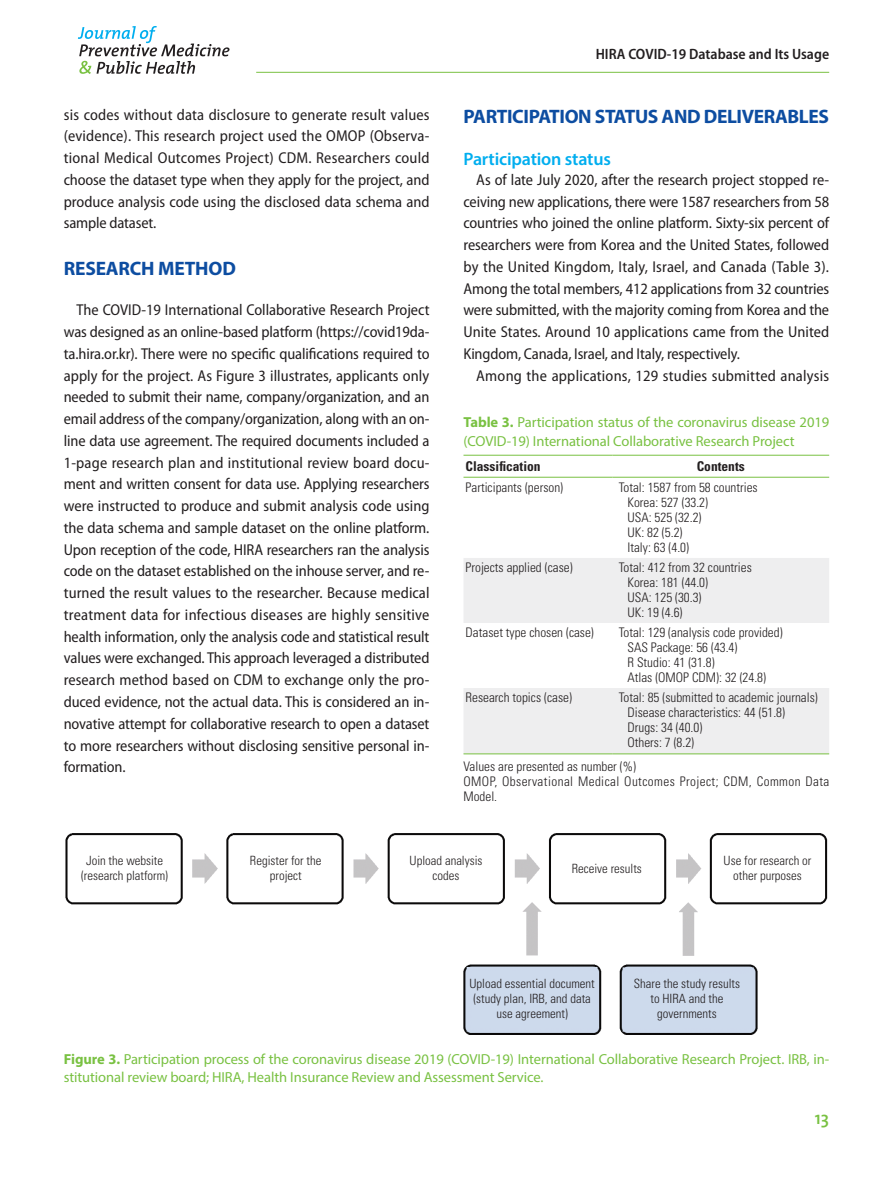
<style>
.page{position:relative;width:893px;height:1191px;background:#fff}
.page>*{position:absolute;margin:0;border:0;box-sizing:border-box;transform-origin:0 0}
.jpmph_대제목{font:700 19.5px "Myriad Pro";letter-spacing:-.02em;color:#0d4da1}
.jpmph_중제목{font:600 18px "Myriad Pro";letter-spacing:-.01em;color:#00aeef}
.t1{font:600 18px "The Mix";color:#79c142}
.jpmph_본문{font:semi-condensed 15.75px/21.8px "Myriad Pro";letter-spacing:-.005em;color:#231f20;text-align:justify}
.jpmph_본문-2{font:semi-condensed 15.75px "Myriad Pro";letter-spacing:.015em;color:#231f20}
.t2{font:600 semi-condensed 15px "Myriad Pro";color:#231f20}
.jpmph_표그림캡션{font:14.55px/18.8px "Myriad Pro";letter-spacing:-.005em;color:#79c142}
.jpmph_표머리{font:700 condensed 13.5px "Univers LT Std";color:#231f20}
.jpmph_표본문{font:300 condensed 13.2px "Univers LT Std";color:#231f20}
.jpmph_표본문-2{font:300 condensed 13.2px/15px "Univers LT Std";letter-spacing:.035em;color:#231f20}
.그림지문{font:300 condensed 12.75px/15px "Univers LT Std";color:#231f20;text-align:center}
.s1{font-weight:700}
</style>
<div class="page">
<hr style="left:256px;top:72px;width:573px;height:1px;background:#79c142">
<svg style="left:78px;top:26px;width:152px;height:48px"></svg>
<svg style="left:463px;top:476px;width:366px;height:1px"></svg>
<svg style="left:464px;top:558px;width:365px;height:195px;fill:#eeeeef"></svg>
<hr style="left:463px;top:455px;width:149px;height:1px;background:#79c142">
<hr style="left:612px;top:455px;width:217px;height:1px;background:#79c142">
<hr style="left:463px;top:477px;width:149px;height:1px;background:#79c142">
<hr style="left:612px;top:477px;width:217px;height:1px;background:#79c142">
<hr style="left:463px;top:753px;width:149px;height:1px;background:#79c142">
<hr style="left:612px;top:753px;width:217px;height:1px;background:#79c142">
<img style="left:65px;top:833px;width:763px;height:201px">
<p class="jpmph_본문" style="left:64px;top:104px;width:367px">sis codes without data disclosure to generate result values (evidence). This research project used the OMOP (Observa&shy;tional Medical Outcomes Project) CDM. Researchers could choose the dataset type when they apply for the project, and produce analysis code using the disclosed data schema and sample dataset.</p>
<p class="jpmph_대제목" style="left:64px;top:256px;width:174px">RESEARCH METHOD</p>
<p class="jpmph_본문" style="left:64px;top:299px;width:367px;text-indent:13px">The COVID-19 International Collaborative Research Project was designed as an online-based platform (https://covid19da&shy;ta.hira.or.kr). There were no specific qualifications required to apply for the project. As Figure 3 illustrates, applicants only needed to submit their name, company/organization, and an email address of the company/organization, along with an on&shy;line data use agreement. The required documents included a 1-page research plan and institutional review board docu&shy;ment and written consent for data use. Applying researchers were instructed to produce and submit analysis code using the data schema and sample dataset on the online platform.<br>Upon reception of the code, HIRA researchers ran the analysis code on the dataset established on the inhouse server, and re&shy;turned the result values to the researcher. Because medical treatment data for infectious diseases are highly sensitive health information, only the analysis code and statistical result values were exchanged. This approach leveraged a distributed research method based on CDM to exchange only the pro&shy;duced evidence, not the actual data. This is considered an in&shy;novative attempt for collaborative research to open a dataset to more researchers without disclosing sensitive personal in&shy;formation.</p>
<p class="t2" style="left:596px;top:46px;width:235px">HIRA COVID-19 Database and Its Usage</p>
<p class="jpmph_대제목" style="left:463px;top:103px;width:367px">PARTICIPATION STATUS AND DELIVERABLES</p>
<p class="jpmph_중제목" style="left:463px;top:147px;width:149px">Participation status</p>
<p class="jpmph_본문" style="left:463px;top:169px;width:367px;text-indent:13px">As of late July 2020, after the research project stopped re&shy;ceiving new applications, there were 1587 researchers from 58 countries who joined the online platform. Sixty-six percent of researchers were from Korea and the United States, followed by the United Kingdom, Italy, Israel, and Canada (Table 3).<br>Among the total members, 412 applications from 32 countries were submitted, with the majority coming from Korea and the Unite States. Around 10 applications came from the United Kingdom, Canada, Israel, and Italy, respectively.</p>
<p class="jpmph_본문-2" style="left:476px;top:367px;width:355px">Among the applications, 129 studies submitted analysis</p>
<p class="jpmph_표그림캡션" style="left:463px;top:413px;width:367px"><span class="s1">Table 3.</span> Participation status of the coronavirus disease 2019 (COVID-19) International Collaborative Research Project</p>
<p class="jpmph_표머리" style="left:466px;top:457px;width:77px">Classification</p>
<p class="jpmph_표머리" style="left:697px;top:457px;width:50px">Contents</p>
<p class="jpmph_표본문" style="left:466px;top:480px;width:99px">Participants (person)</p>
<p class="jpmph_표본문" style="left:619px;top:480px;width:141px">Total: 1587 from 58 countries</p>
<p class="jpmph_표본문" style="left:627px;top:495px;width:82px">Korea: 527 (33.2)</p>
<p class="jpmph_표본문" style="left:627px;top:510px;width:76px">USA: 525 (32.2)</p>
<p class="jpmph_표본문" style="left:627px;top:525px;width:56px">UK: 82 (5.2)</p>
<p class="jpmph_표본문" style="left:627px;top:540px;width:63px">Italy: 63 (4.0)</p>
<p class="jpmph_표본문" style="left:466px;top:560px;width:108px">Projects applied (case)</p>
<p class="jpmph_표본문" style="left:619px;top:560px;width:135px">Total: 412 from 32 countries</p>
<p class="jpmph_표본문" style="left:627px;top:575px;width:82px">Korea: 181 (44.0)</p>
<p class="jpmph_표본문" style="left:627px;top:590px;width:76px">USA: 125 (30.3)</p>
<p class="jpmph_표본문" style="left:627px;top:605px;width:56px">UK: 19 (4.6)</p>
<p class="jpmph_표본문" style="left:466px;top:625px;width:130px">Dataset type chosen (case)</p>
<p class="jpmph_표본문" style="left:619px;top:625px;width:165px">Total: 129 (analysis code provided)</p>
<p class="jpmph_표본문" style="left:627px;top:640px;width:111px">SAS Package: 56 (43.4)</p>
<p class="jpmph_표본문" style="left:627px;top:655px;width:89px">R Studio: 41 (31.8)</p>
<p class="jpmph_표본문" style="left:627px;top:670px;width:140px">Atlas (OMOP CDM): 32 (24.8)</p>
<p class="jpmph_표본문" style="left:466px;top:690px;width:108px">Research topics (case)</p>
<p class="jpmph_표본문" style="left:619px;top:690px;width:201px">Total: 85 (submitted to academic journals)</p>
<p class="jpmph_표본문" style="left:627px;top:705px;width:159px">Disease characteristics: 44 (51.8)</p>
<p class="jpmph_표본문" style="left:627px;top:720px;width:76px">Drugs: 34 (40.0)</p>
<p class="jpmph_표본문" style="left:627px;top:735px;width:68px">Others: 7 (8.2)</p>
<p class="jpmph_표본문" style="left:463px;top:758px;width:174px">Values are presented as number (%)</p>
<p class="jpmph_표본문-2" style="left:463px;top:773px;width:367px">OMOP, Observational Medical Outcomes Project; CDM, Common Data<br>Model.</p>
<p class="그림지문" style="left:81px;top:853px;width:89px">Join the website (research platform)</p>
<p class="그림지문" style="left:250px;top:853px;width:73px">Register for the</p>
<p class="그림지문" style="left:270px;top:868px;width:33px">project</p>
<p class="그림지문" style="left:410px;top:853px;width:74px">Upload analysis</p>
<p class="그림지문" style="left:433px;top:868px;width:28px">codes</p>
<p class="그림지문" style="left:572px;top:860px;width:72px">Receive results</p>
<p class="그림지문" style="left:724px;top:853px;width:89px">Use for research or</p>
<p class="그림지문" style="left:733px;top:868px;width:70px">other purposes</p>
<p class="그림지문" style="left:469px;top:976px;width:127px">Upload essential document (study plan, IRB, and data use agreement)</p>
<p class="그림지문" style="left:634px;top:976px;width:108px">Share the study results</p>
<p class="그림지문" style="left:650px;top:991px;width:74px">to HIRA and the</p>
<p class="그림지문" style="left:657px;top:1006px;width:61px">governments</p>
<p class="jpmph_표그림캡션" style="left:64px;top:1049px;width:767px"><span class="s1">Figure 3.</span> Participation process of the coronavirus disease 2019 (COVID-19) International Collaborative Research Project. IRB, in&shy;stitutional review board; HIRA, Health Insurance Review and Assessment Service.</p>
<p class="t1" style="left:815px;top:1103px;width:16px">13</p>
</div>
